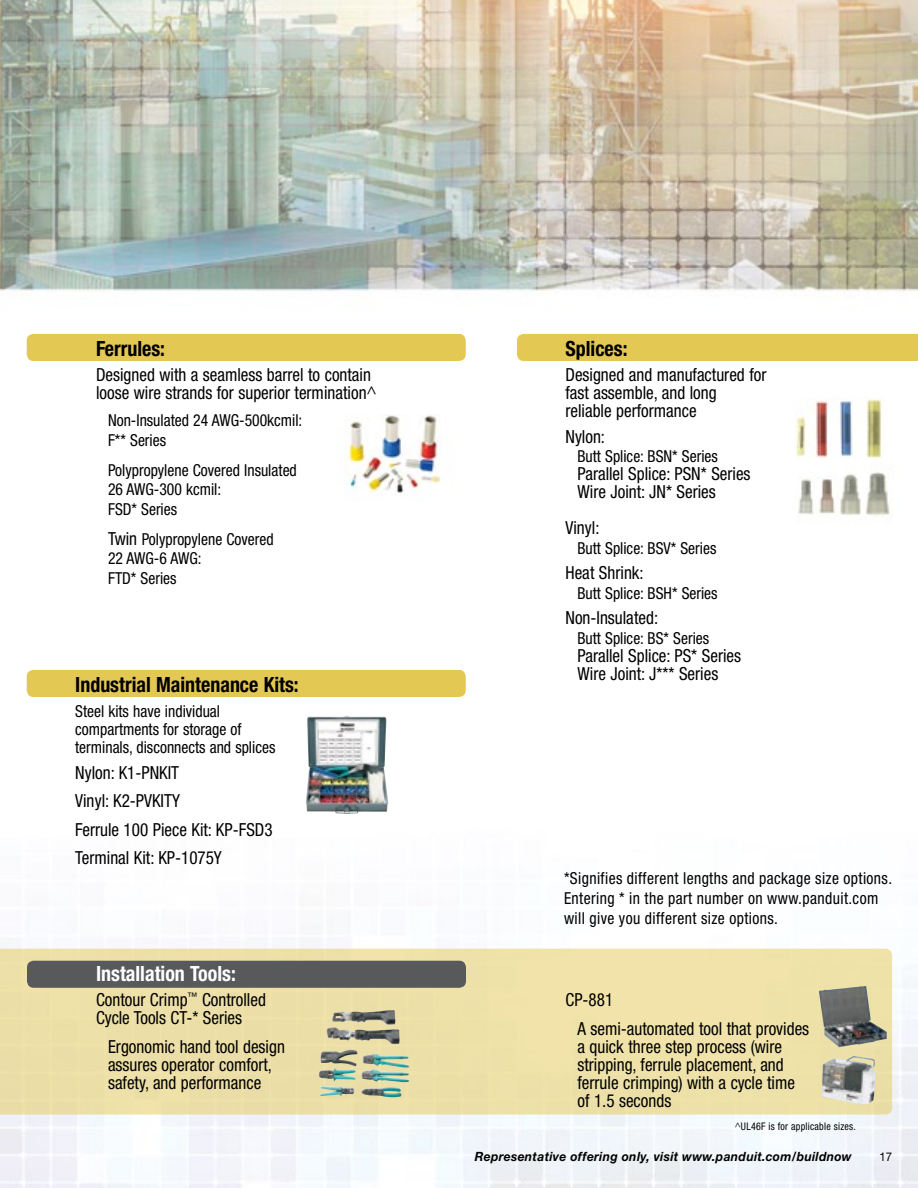
<style>
.page{position:relative;width:918px;height:1188px;background:#fff}
.page>*{position:absolute;margin:0;border:0;box-sizing:border-box;transform-origin:0 0}
.t1{font:700 condensed 21px "Helvetica Neue LT Std";color:#000;scale:.95 1}
.t2{font:700 condensed 21px "Helvetica Neue LT Std";color:#fff;scale:.95 1}
.t3{font:condensed 18px/18px "Helvetica Neue LT Std";color:#000;scale:.95 1}
.t4{font:condensed 16.5px/19.5px "Helvetica Neue LT Std";color:#000;scale:.95 1}
.t5{font:condensed 16.5px/19.8px "Helvetica Neue LT Std";letter-spacing:.025em;color:#000;scale:.95 1}
.t6{font:italic 700 12.75px "Helvetica Neue LT Std";letter-spacing:.025em;color:#000;scale:.95 1}
.t7{font:12px "Helvetica Neue LT Std";color:#000;scale:.95 1}
.t8{font:condensed 10.5px "Helvetica Neue LT Std";letter-spacing:.025em;color:#000;scale:.95 1}
.s1{font-size:18px}
</style>
<div class="page">
<img style="left:0;top:0;width:918px;height:1188px">
<div style="left:0;top:949px;width:892px;height:166px;background:#ede1a9"></div>
<img style="left:819px;top:986px;width:68px;height:61px">
<img style="left:335px;top:415px;width:130px;height:87px">
<div style="left:27px;top:334px;width:439px;height:27px;background:#e4c854;border-radius:7px"></div>
<div style="left:27px;top:961px;width:439px;height:27px;background:#58595b;border-radius:7px"></div>
<img style="left:326px;top:1010px;width:70px;height:29px">
<div style="left:517px;top:334px;width:401px;height:27px;background:#e4c854"></div>
<img style="left:794px;top:397px;width:91px;height:63px">
<img style="left:785px;top:464px;width:119px;height:67px">
<div style="left:27px;top:670px;width:439px;height:27px;background:#e4c854;border-radius:7px"></div>
<img style="left:306px;top:715px;width:82px;height:99px">
<img style="left:822px;top:1056px;width:54px;height:49px">
<p class="t1" style="left:96px;top:335px;width:74px">Ferrules:</p>
<p class="t3" style="left:96px;top:366px;width:297px">Designed with a seamless barrel to contain loose wire strands for superior termination^</p>
<p class="t4" style="left:108px;top:410px;width:206px">Non-Insulated 24 AWG-500kcmil:<br>F** Series</p>
<p class="t4" style="left:108px;top:460px;width:200px">Polypropylene Covered Insulated<br>26 AWG-300 kcmil:<br>FSD* Series</p>
<p class="t4" style="left:108px;top:529px;width:176px"><span class="s1">Twin</span> Polypropylene Covered<br>22 AWG-6 AWG:<br>FTD* Series</p>
<p class="t1" style="left:75px;top:671px;width:237px">Industrial Maintenance Kits:</p>
<p class="t4" style="left:75px;top:702px;width:212px;line-height:18px">Steel kits have individual compartments for storage of terminals, disconnects and splices</p>
<p class="t3" style="left:75px;top:758px;width:209px;line-height:28.5px">Nylon: K1-PNKIT<br>Vinyl: K2-PVKITY<br>Ferrule 100 Piece Kit: KP-FSD3<br>Terminal Kit: KP-1075Y</p>
<p class="t2" style="left:96px;top:961px;width:149px">Installation Tools:</p>
<p class="t3" style="left:96px;top:991px;width:180px">Contour Crimp<sup>™</sup> Controlled<br>Cycle Tools CT-* Series</p>
<p class="t3" style="left:108px;top:1038px;width:188px">Ergonomic hand tool design assures operator comfort, safety, and performance</p>
<p class="t1" style="left:566px;top:335px;width:67px">Splices:</p>
<p class="t3" style="left:566px;top:366px;width:213px">Designed and manufactured for fast assemble, and long reliable performance</p>
<p class="t3" style="left:566px;top:427px;width:43px">Nylon:</p>
<p class="t4" style="left:578px;top:446px;width:149px">Butt Splice: BSN* Series</p>
<p class="t3" style="left:578px;top:465px;width:184px">Parallel Splice: PSN* Series<br>Wire Joint: JN* Series</p>
<p class="t3" style="left:566px;top:519px;width:37px">Vinyl:</p>
<p class="t4" style="left:578px;top:538px;width:148px">Butt Splice: BSV* Series</p>
<p class="t3" style="left:566px;top:564px;width:84px">Heat Shrink:</p>
<p class="t4" style="left:578px;top:583px;width:149px">Butt Splice: BSH* Series</p>
<p class="t3" style="left:566px;top:609px;width:99px">Non-Insulated:</p>
<p class="t4" style="left:578px;top:628px;width:140px">Butt Splice: BS* Series</p>
<p class="t3" style="left:578px;top:646px;width:174px">Parallel Splice: PS* Series<br>Wire Joint: J*** Series</p>
<p class="t5" style="left:564px;top:868px;width:347px">*Signifies different lengths and package size options.<br>Entering * in the part number on www.panduit.com will give you different size options.</p>
<p class="t3" style="left:578px;top:986px;width:245px;line-height:28.5px;text-indent:-12px">CP-881<br>A semi-automated tool that provides</p>
<p class="t3" style="left:578px;top:1038px;width:230px">a quick three step process (wire stripping, ferrule placement, and ferrule crimping) with a cycle time of 1.5 seconds</p>
<p class="t8" style="left:735px;top:1120px;width:129px">^UL46F is for applicable sizes.</p>
<p class="t6" style="left:475px;top:1149px;width:398px">Representative offering only, visit www.panduit.com/buildnow</p>
<p class="t7" style="left:879px;top:1149px;width:15px">17</p>
</div>
